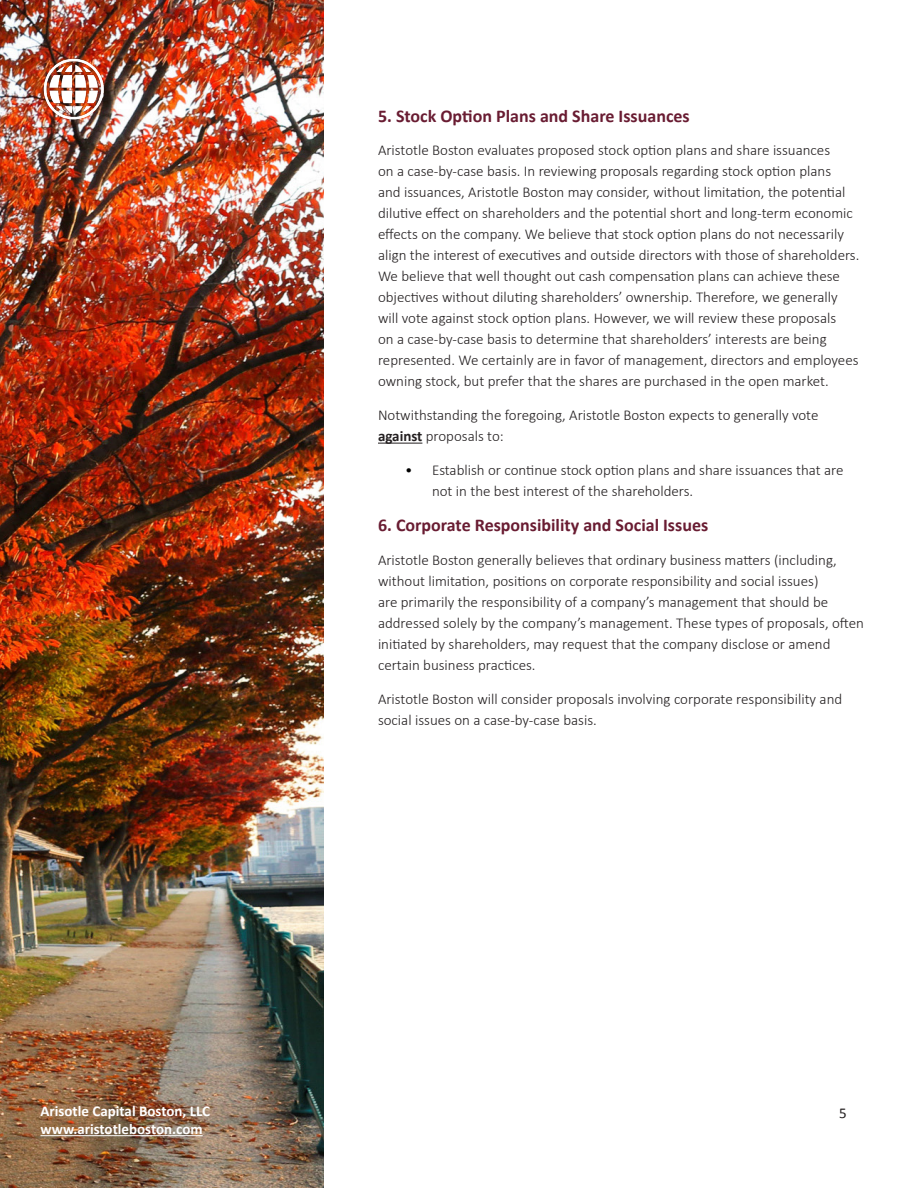
<style>
.page{position:relative;width:918px;height:1188px;background:#fff}
.page>*{position:absolute;margin:0;border:0;box-sizing:border-box;transform-origin:0 0}
.Subheader_-_main{font:700 18px "Calibri";color:#691c32}
.Body_paragraph{font:300 15px/21px "Calibri";color:#231f20}
.t1{font:700 15px "Calibri";color:#fff}
.t2{font:15px "Calibri";color:#231f20}
.s1{font-weight:700}
.s2{color:#000}
</style>
<div class="page">
<img style="left:0;top:0;width:324px;height:1188px">
<hr style="left:40px;top:1135px;width:163px;height:1px;background:#fff">
<img style="left:40px;top:54px;width:71px;height:70px">
<hr style="left:378px;top:443px;width:44px;height:1px;background:#231f20">
<p class="Subheader_-_main" style="left:378px;top:103px;width:313px">5. Stock Option Plans and Share Issuances</p>
<p class="Body_paragraph" style="left:378px;top:140px;width:483px">Aristotle Boston evaluates proposed stock option plans and share issuances<br>on a case-by-case basis. In reviewing proposals regarding stock option plans<br>and issuances, Aristotle Boston may consider, without limitation, the potential dilutive effect on shareholders and the potential short and long-term economic effects on the company. We believe that stock option plans do not necessarily align the interest of executives and outside directors with those of shareholders.<br>We believe that well thought out cash compensation plans can achieve these objectives without diluting shareholders’ ownership. Therefore, we generally will vote against stock option plans. However, we will review these proposals<br>on a case-by-case basis to determine that shareholders’ interests are being represented. We certainly are in favor of management, directors and employees owning stock, but prefer that the shares are purchased in the open market.</p>
<p class="Body_paragraph" style="left:378px;top:405px;width:442px">Notwithstanding the foregoing, Aristotle Boston expects to generally vote <span class="s1">against</span> proposals to:</p>
<p class="Body_paragraph" style="left:432px;top:460px;width:413px;text-indent:-27px"><span class="s2">•</span> Establish or continue stock option plans and share issuances that are not in the best interest of the shareholders.</p>
<p class="Subheader_-_main" style="left:378px;top:512px;width:332px">6. Corporate Responsibility and Social Issues</p>
<p class="Body_paragraph" style="left:378px;top:549px;width:487px">Aristotle Boston generally believes that ordinary business matters (including, without limitation, positions on corporate responsibility and social issues)<br>are primarily the responsibility of a company’s management that should be addressed solely by the company’s management. These types of proposals, often initiated by shareholders, may request that the company disclose or amend certain business practices.</p>
<p class="Body_paragraph" style="left:378px;top:688px;width:466px">Aristotle Boston will consider proposals involving corporate responsibility and social issues on a case-by-case basis.</p>
<p class="t1" style="left:40px;top:1100px;width:171px">Arisotle Capital Boston, LLC</p>
<p class="t2" style="left:839px;top:1103px;width:9px">5</p>
<p class="t1" style="left:40px;top:1118px;width:164px">www.aristotleboston.com</p>
</div>
